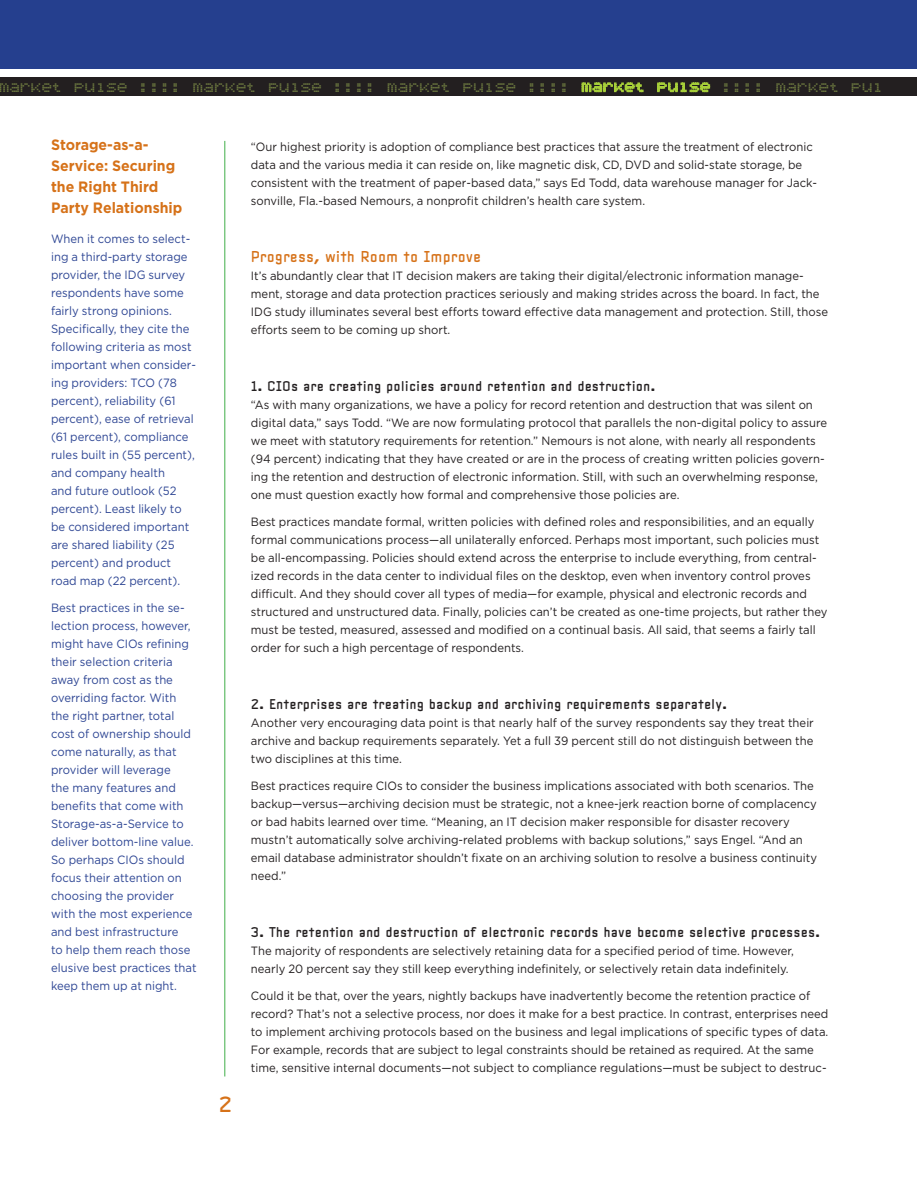
<style>
.page{position:relative;width:917px;height:1182px;background:#fff}
.page>*{position:absolute;margin:0;border:0;box-sizing:border-box;transform-origin:0 0}
.t1{font:19.5px "Bubbledot ICG Coarse Pos";color:#6b773f}
.t2{font:700 15px/21px "Gotham";color:#d67219;scale:.94 1}
.t3{font:15px "Clicker";color:#d67219;scale:.94 1}
.t4{font:13.5px "Clicker";color:#231f20;scale:.94 1}
.t5{font:12px/18px "Gotham";color:#231f20;scale:.94 1}
.t6{font:12px/18px "Gotham";color:#2e4694;scale:.94 1}
.s1{color:#a6ce39}
</style>
<div class="page">
<div style="left:0;top:0;width:916px;height:69px;background:#253f8e"></div>
<div style="left:0;top:77px;width:916px;height:18px;background:#231f20"></div>
<svg style="left:581px;top:83px;width:62px;height:9px"></svg>
<svg style="left:657px;top:83px;width:52px;height:9px"></svg>
<hr style="left:224px;top:141px;width:1px;height:935px;background:#40ae49">
<h1 class="t1" style="left:-2px;top:76px;width:886px">market pulse :::: market pulse :::: market pulse :::: <span class="s1">market pulse</span> :::: market pul</h1>
<p class="t2" style="left:51px;top:134px;width:141px">Storage-as-a-<br>Service: Securing the Right Third<br>Party Relationship</p>
<p class="t6" style="left:51px;top:230px;width:156px">When it comes to select&shy;ing a third-party storage provider, the IDG survey respondents have some fairly strong opinions.<br>Specifically, they cite the following criteria as most important when consider&shy;ing providers: TCO (78 percent), reliability (61 percent), ease of retrieval (61 percent), compliance rules built in (55 percent), and company health<br>and future outlook (52 percent). Least likely to be considered important are shared liability (25 percent) and product road map (22 percent).</p>
<p class="t6" style="left:51px;top:599px;width:156px">Best practices in the se&shy;lection process, however, might have CIOs refining their selection criteria away from cost as the overriding factor. With the right partner, total cost of ownership should come naturally, as that provider will leverage<br>the many features and benefits that come with<br>Storage-as-a-Service to deliver bottom-line value.<br>So perhaps CIOs should focus their attention on choosing the provider with the most experience and best infrastructure<br>to help them reach those elusive best practices that keep them up at night.</p>
<p class="t5" style="left:251px;top:137px;width:603px">“Our highest priority is adoption of compliance best practices that assure the treatment of electronic data and the various media it can reside on, like magnetic disk, CD, DVD and solid-state storage, be consistent with the treatment of paper-based data,” says Ed Todd, data warehouse manager for Jack&shy;sonville, Fla.-based Nemours, a nonprofit children’s health care system.</p>
<p class="t3" style="left:251px;top:247px;width:246px">Progress, with Room to Improve</p>
<p class="t5" style="left:251px;top:266px;width:615px">It’s abundantly clear that IT decision makers are taking their digital/electronic information manage&shy;ment, storage and data protection practices seriously and making strides across the board. In fact, the IDG study illuminates several best efforts toward effective data management and protection. Still, those efforts seem to be coming up short.</p>
<p class="t4" style="left:251px;top:378px;width:431px">1. CIOs are creating policies around retention and destruction.</p>
<p class="t5" style="left:251px;top:395px;width:614px">“As with many organizations, we have a policy for record retention and destruction that was silent on digital data,” says Todd. “We are now formulating protocol that parallels the non-digital policy to assure we meet with statutory requirements for retention.” Nemours is not alone, with nearly all respondents (94 percent) indicating that they have created or are in the process of creating written policies govern&shy;ing the retention and destruction of electronic information. Still, with such an overwhelming response, one must question exactly how formal and comprehensive those policies are.</p>
<p class="t5" style="left:251px;top:512px;width:614px">Best practices mandate formal, written policies with defined roles and responsibilities, and an equally formal communications process—all unilaterally enforced. Perhaps most important, such policies must be all-encompassing. Policies should extend across the enterprise to include everything, from central&shy;ized records in the data center to individual files on the desktop, even when inventory control proves difficult. And they should cover all types of media—for example, physical and electronic records and structured and unstructured data. Finally, policies can’t be created as one-time projects, but rather they must be tested, measured, assessed and modified on a continual basis. All said, that seems a fairly tall order for such a high percentage of respondents.</p>
<p class="t4" style="left:251px;top:696px;width:508px">2. Enterprises are treating backup and archiving requirements separately.</p>
<p class="t5" style="left:251px;top:713px;width:600px;text-align:justify">Another very encouraging data point is that nearly half of the survey respondents say they treat their archive and backup requirements separately. Yet a full 39 percent still do not distinguish between the two disciplines at this time.</p>
<p class="t5" style="left:251px;top:776px;width:603px">Best practices require CIOs to consider the business implications associated with both scenarios. The backup—versus—archiving decision must be strategic, not a knee-jerk reaction borne of complacency or bad habits learned over time. “Meaning, an IT decision maker responsible for disaster recovery mustn’t automatically solve archiving-related problems with backup solutions,” says Engel. “And an email database administrator shouldn’t fixate on an archiving solution to resolve a business continuity need.”</p>
<p class="t4" style="left:251px;top:924px;width:607px">3. The retention and destruction of electronic records have become selective processes.</p>
<p class="t5" style="left:251px;top:941px;width:579px">The majority of respondents are selectively retaining data for a specified period of time. However, nearly 20 percent say they still keep everything indefinitely, or selectively retain data indefinitely.</p>
<p class="t5" style="left:251px;top:986px;width:615px">Could it be that, over the years, nightly backups have inadvertently become the retention practice of record? That’s not a selective process, nor does it make for a best practice. In contrast, enterprises need to implement archiving protocols based on the business and legal implications of specific types of data.<br>For example, records that are subject to legal constraints should be retained as required. At the same time, sensitive internal documents—not subject to compliance regulations—must be subject to destruc-</p>
</div>
